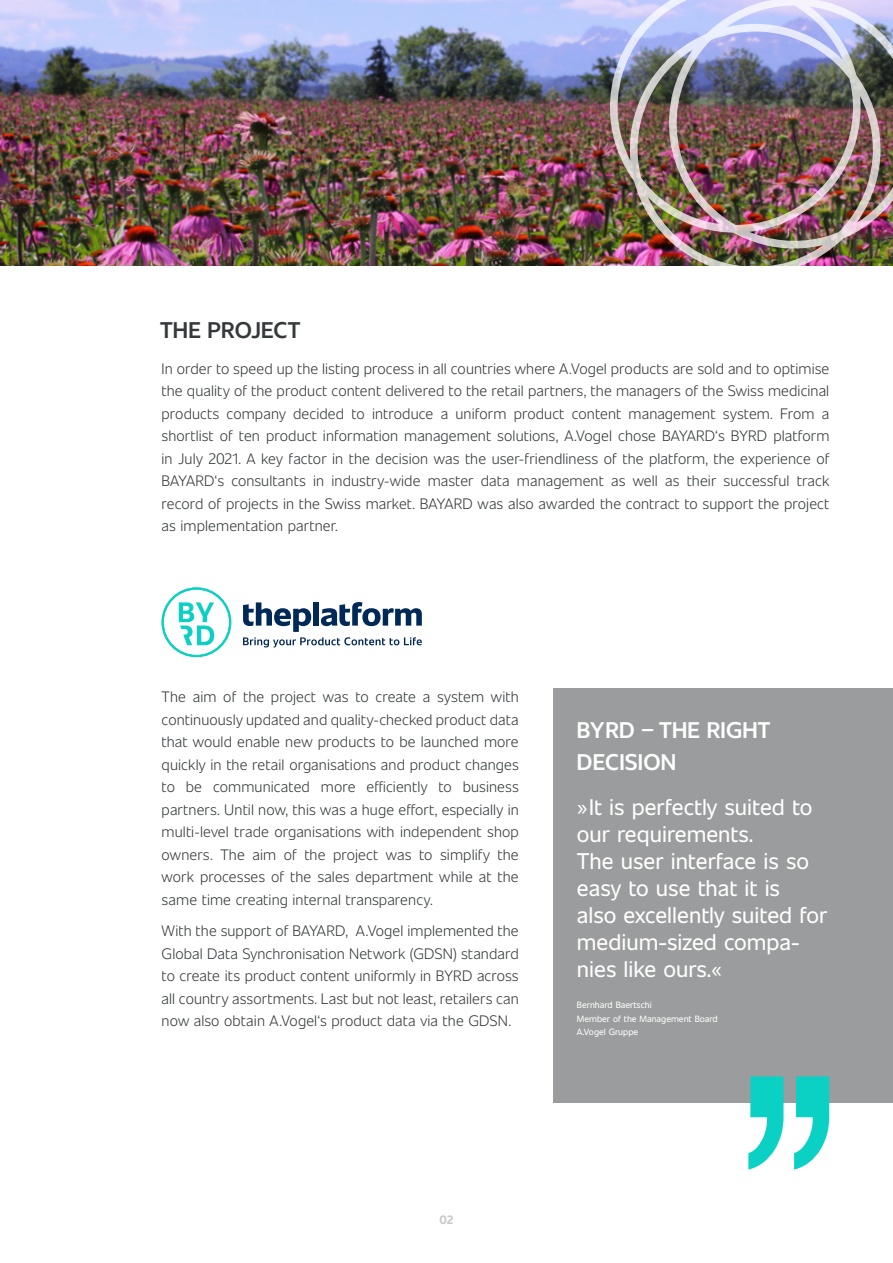
<style>
.page{position:relative;width:893px;height:1263px;background:#fff}
.page>*{position:absolute;margin:0;border:0;box-sizing:border-box;transform-origin:0 0}
.t1{font:22.5px/27px "Unitext";color:#fff}
.t2{font:600 22.5px/31.5px "Unitext";letter-spacing:.01em;color:#fff}
.t3{font:600 22.5px "Unitext";letter-spacing:.01em;color:#34393b}
.t4{font:300 15px/22.5px "Unitext";letter-spacing:.005em;color:#34393b;text-align:justify}
.t5{font:700 12px "Unitext";color:#cacacb}
.t6{font:9px/13.5px "Unitext";color:#fff}
</style>
<div class="page">
<img style="left:0;top:0;width:606px;height:266px">
<img style="left:606px;top:0;width:287px;height:266px">
<svg style="left:243px;top:602px;width:179px;height:45px"></svg>
<svg style="left:162px;top:587px;width:69px;height:70px"></svg>
<div style="left:553px;top:689px;width:340px;height:414px;background:#9a9c9d"></div>
<svg style="left:748px;top:1076px;width:81px;height:93px"></svg>
<h1 class="t3" style="left:160px;top:313px;width:142px">THE PROJECT</h1>
<p class="t4" style="left:162px;top:356px;width:669px">In order to speed up the listing process in all countries where A.Vogel products are sold and to optimise the quality of the product content delivered to the retail partners, the managers of the Swiss medicinal products company decided to introduce a uniform product content management system. From a shortlist of ten product information management solutions, A.Vogel chose BAYARD‘s BYRD platform in July 2021. A key factor in the decision was the user-friendliness of the platform, the experience of BAYARD‘s consultants in industry-wide master data management as well as their successful track record of projects in the Swiss market. BAYARD was also awarded the contract to support the project as implementation partner.</p>
<p class="t4" style="left:162px;top:684px;width:359px">The aim of the project was to create a system with continuously updated and quality-checked product data that would enable new products to be launched more quickly in the retail organisations and product changes to be communicated more efficiently to business partners. Until now, this was a huge effort, especially in multi-level trade organisations with independent shop owners. The aim of the project was to simplify the work processes of the sales department while at the same time creating internal transparency.</p>
<p class="t4" style="left:162px;top:918px;width:359px">With the support of BAYARD, A.Vogel implemented the Global Data Synchronisation Network (GDSN) standard to create its product content uniformly in BYRD across all country assortments. Last but not least, retailers can now also obtain A.Vogel‘s product data via the GDSN.</p>
<h1 class="t2" style="left:577px;top:713px;width:195px">BYRD – THE RIGHT<br>DECISION</h1>
<h1 class="t1" style="left:577px;top:792px;width:252px">»It is perfectly suited to our requirements.<br>The user interface is so easy to use that it is<br>also excellently suited for medium-sized compa&shy;nies like ours.«</h1>
<p class="t6" style="left:577px;top:998px;width:142px">Bernhard Baertschi<br>Member of the Management Board<br>A.Vogel Gruppe</p>
<p class="t5" style="left:440px;top:1211px;width:15px">02</p>
</div>
